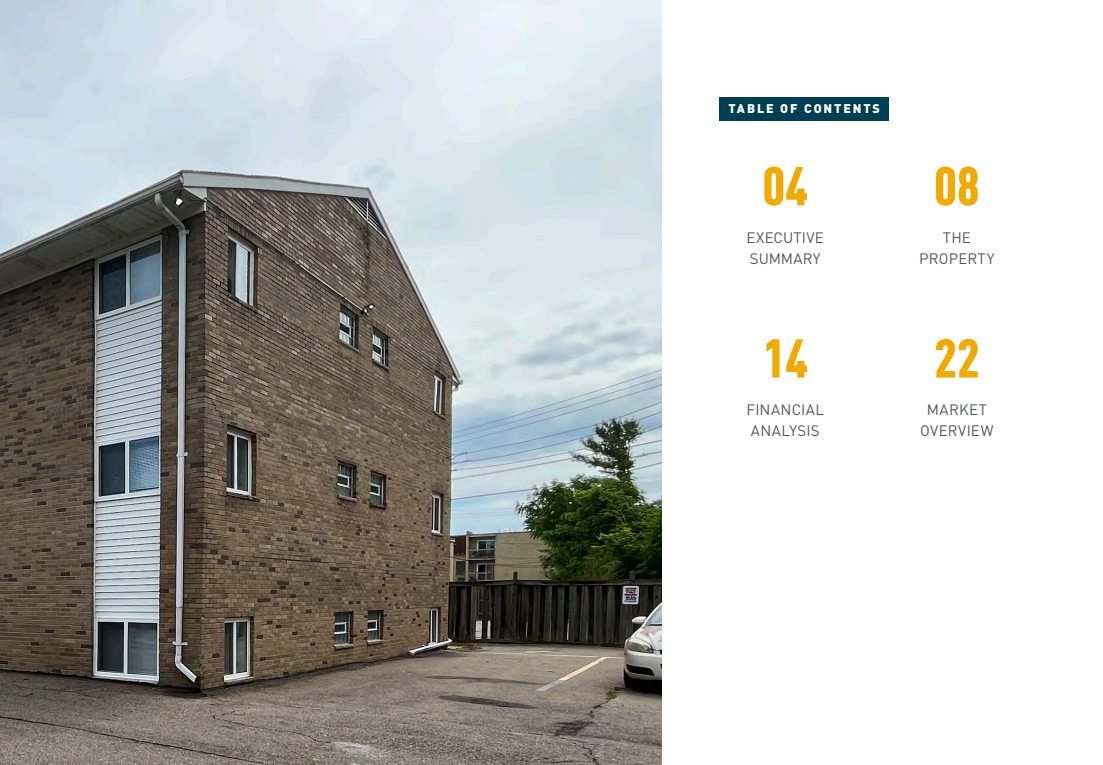
<style>
.page{position:relative;width:1103px;height:765px;background:#fff}
.page>*{position:absolute;margin:0;border:0;box-sizing:border-box;transform-origin:0 0}
.Header_-_Large{font:900 condensed 53.75px "DIN Pro";color:#f2a900}
.Body_-_Large{font:15px/21.2px "DIN Pro";letter-spacing:.015em;color:#54565a}
.t1{font:900 12.5px "DIN Pro";letter-spacing:.15em;color:#fff}
</style>
<div class="page">
<img style="left:0;top:0;width:662px;height:765px">
<div style="left:719px;top:97px;width:170px;height:24px;background:#003e52"></div>
<p class="t1" style="left:728px;top:99px;width:153px">TABLE OF CONTENTS</p>
<p class="Header_-_Large" style="left:762px;top:145px;width:47px">04</p>
<p class="Body_-_Large" style="left:746px;top:226px;width:79px">EXECUTIVE<br>SUMMARY</p>
<p class="Header_-_Large" style="left:762px;top:318px;width:47px">14</p>
<p class="Body_-_Large" style="left:746px;top:398px;width:79px">FINANCIAL<br>ANALYSIS</p>
<p class="Header_-_Large" style="left:934px;top:145px;width:47px">08</p>
<p class="Body_-_Large" style="left:919px;top:226px;width:77px;text-align:center">THE<br>PROPERTY</p>
<p class="Header_-_Large" style="left:934px;top:318px;width:47px">22</p>
<p class="Body_-_Large" style="left:920px;top:398px;width:75px;text-align:center">MARKET<br>OVERVIEW</p>
</div>
